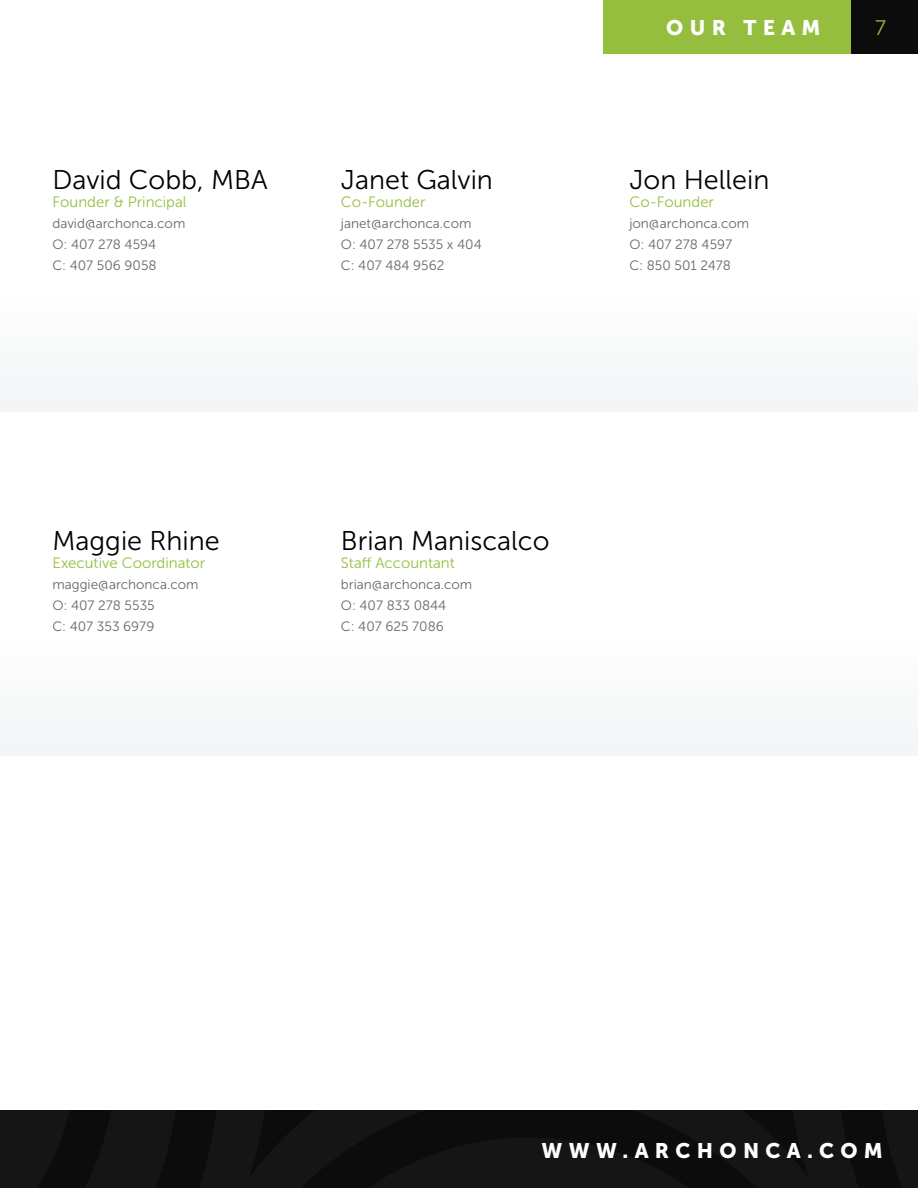
<style>
.page{position:relative;width:918px;height:1188px;background:#fff}
.page>*{position:absolute;margin:0;border:0;box-sizing:border-box;transform-origin:0 0}
.t1{font:27px "Museo Sans 300";color:#000}
.t2{font:21px "Museo Sans 900";letter-spacing:.3em;color:#fff}
.t3{font:21px "Museo Sans 300";color:#96be3e}
.t4{font:15px "Museo Sans 300";color:#96be3e}
.t5{font:13.5px/21px "Museo Sans 300";color:#63696b}
</style>
<div class="page">
<svg style="left:20px;top:1110px;width:898px;height:78px;background:#111112"></svg>
<div style="left:0;top:1110px;width:20px;height:78px;background:#151516"></div>
<div style="left:604px;top:0;width:249px;height:53px;background:#96be3e"></div>
<div style="left:852px;top:0;width:66px;height:53px;background:#0d0c0d"></div>
<h1 class="t1" style="left:52px;top:165px;width:217px">David Cobb, MBA</h1>
<p class="t4" style="left:52px;top:194px;width:136px">Founder &amp; Principal</p>
<p class="t5" style="left:52px;top:213px;width:134px">david@archonca.com<br>O: 407 278 4594<br>C: 407 506 9058</p>
<h1 class="t1" style="left:341px;top:165px;width:153px">Janet Galvin</h1>
<p class="t4" style="left:341px;top:194px;width:86px">Co-Founder</p>
<p class="t5" style="left:341px;top:213px;width:142px">janet@archonca.com<br>O: 407 278 5535 x 404<br>C: 407 484 9562</p>
<h2 class="t2" style="left:666px;top:16px;width:156px">OUR TEAM</h2>
<h2 class="t3" style="left:875px;top:17px;width:12px">7</h2>
<h1 class="t1" style="left:629px;top:165px;width:141px">Jon Hellein</h1>
<p class="t4" style="left:629px;top:194px;width:86px">Co-Founder</p>
<p class="t5" style="left:629px;top:213px;width:121px">jon@archonca.com<br>O: 407 278 4597<br>C: 850 501 2478</p>
<h1 class="t1" style="left:52px;top:526px;width:169px">Maggie Rhine</h1>
<p class="t4" style="left:52px;top:555px;width:154px">Executive Coordinator</p>
<p class="t5" style="left:52px;top:574px;width:148px">maggie@archonca.com<br>O: 407 278 5535<br>C: 407 353 6979</p>
<h1 class="t1" style="left:341px;top:526px;width:210px">Brian Maniscalco</h1>
<p class="t4" style="left:341px;top:555px;width:115px">Staff Accountant</p>
<p class="t5" style="left:341px;top:574px;width:133px">brian@archonca.com<br>O: 407 833 0844<br>C: 407 625 7086</p>
<h2 class="t2" style="left:542px;top:1139px;width:343px">WWW.ARCHONCA.COM</h2>
</div>
